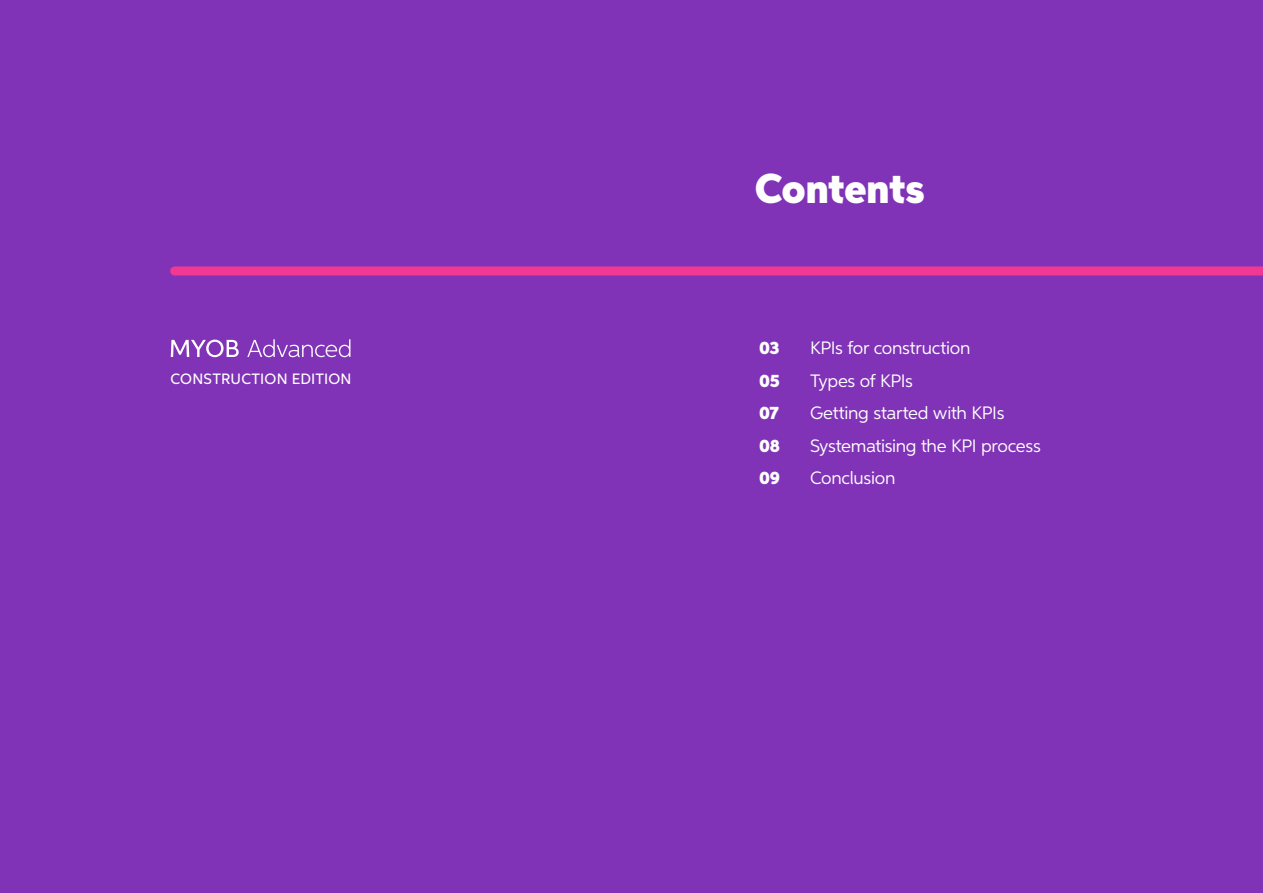
<style>
.page{position:relative;width:1263px;height:893px;background:#8133b7}
.page>*{position:absolute;margin:0;border:0;box-sizing:border-box;transform-origin:0 0}
.t1{font:900 42px "Neutro MYOB";letter-spacing:-.02em;color:#fff}
.t2{font:18px "Neutro MYOB";letter-spacing:-.015em;color:#fff}
.t3{font:900 18px "Neutro MYOB";letter-spacing:-.015em;color:#fff}
.t4{font:500 15px "Neutro MYOB";letter-spacing:.01em;color:#fff}
</style>
<div class="page">
<div style="left:175px;top:266px;width:1088px;height:9px;background:#f13892"></div>
<svg style="left:247px;top:339px;width:103px;height:18px"></svg>
<svg style="left:171px;top:340px;width:68px;height:17px"></svg>
<p class="t4" style="left:171px;top:369px;width:182px">CONSTRUCTION EDITION</p>
<h1 class="t1" style="left:755px;top:162px;width:172px">Contents</h1>
<p class="t3" style="left:759px;top:337px;width:22px">03</p>
<p class="t2" style="left:810px;top:337px;width:162px">KPIs for construction</p>
<p class="t3" style="left:759px;top:369px;width:22px">05</p>
<p class="t2" style="left:810px;top:370px;width:104px">Types of KPIs</p>
<p class="t3" style="left:759px;top:402px;width:21px">07</p>
<p class="t2" style="left:810px;top:402px;width:196px">Getting started with KPIs</p>
<p class="t3" style="left:759px;top:434px;width:22px">08</p>
<p class="t2" style="left:810px;top:435px;width:232px">Systematising the KPI process</p>
<p class="t3" style="left:759px;top:467px;width:22px">09</p>
<p class="t2" style="left:810px;top:467px;width:87px">Conclusion</p>
</div>
